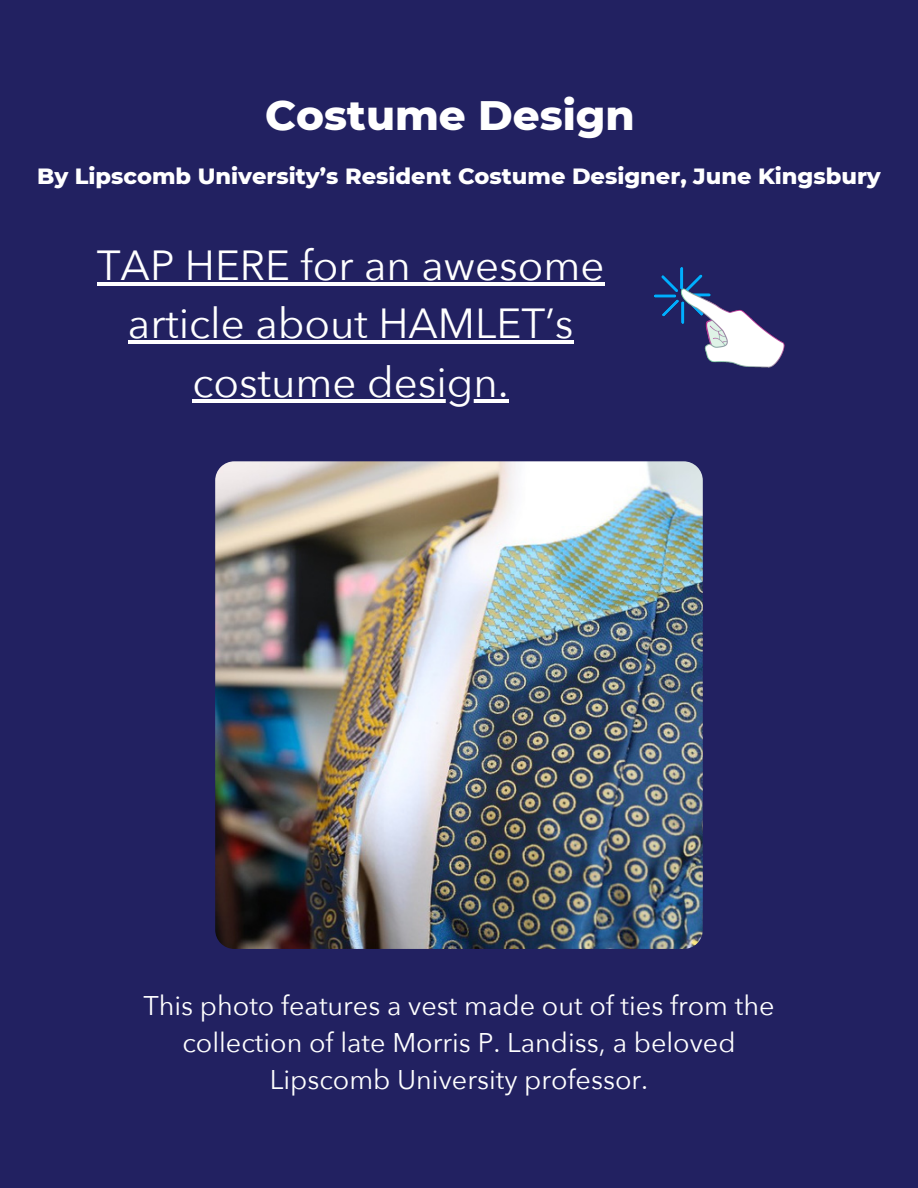
<style>
.page{position:relative;width:918px;height:1188px;background:#222161}
.page>*{position:absolute;margin:0;border:0;box-sizing:border-box;transform-origin:0 0}
.t1{font:42px/58.5px "Avenir Next";color:#fff;text-align:center}
.t2{font:800 42px "Montserrat";color:#fff}
.t3{font:27px/37.2px "Avenir Next";color:#fff;text-align:center}
.t4{font:800 22.5px "Montserrat";color:#fff}
</style>
<div class="page">
<img style="left:654px;top:267px;width:131px;height:101px">
<img style="left:215px;top:461px;width:488px;height:488px">
<hr style="left:97px;top:282px;width:508px;height:4px;background:#fff">
<hr style="left:128px;top:341px;width:445px;height:3px;background:#fff">
<hr style="left:192px;top:399px;width:317px;height:4px;background:#fff">
<p class="t2" style="left:265px;top:90px;width:371px">Costume Design</p>
<h2 class="t4" style="left:37px;top:162px;width:845px">By Lipscomb University’s Resident Costume Designer, June Kingsbury</h2>
<p class="t1" style="left:97px;top:237px;width:509px">TAP HERE for an awesome article about HAMLET’s</p>
<h3 class="t1" style="left:192px;top:354px;width:318px">costume design.</h3>
<p class="t3" style="left:143px;top:987px;width:633px">This photo features a vest made out of ties from the collection of late Morris P. Landiss, a beloved<br>Lipscomb University professor.</p>
</div>
